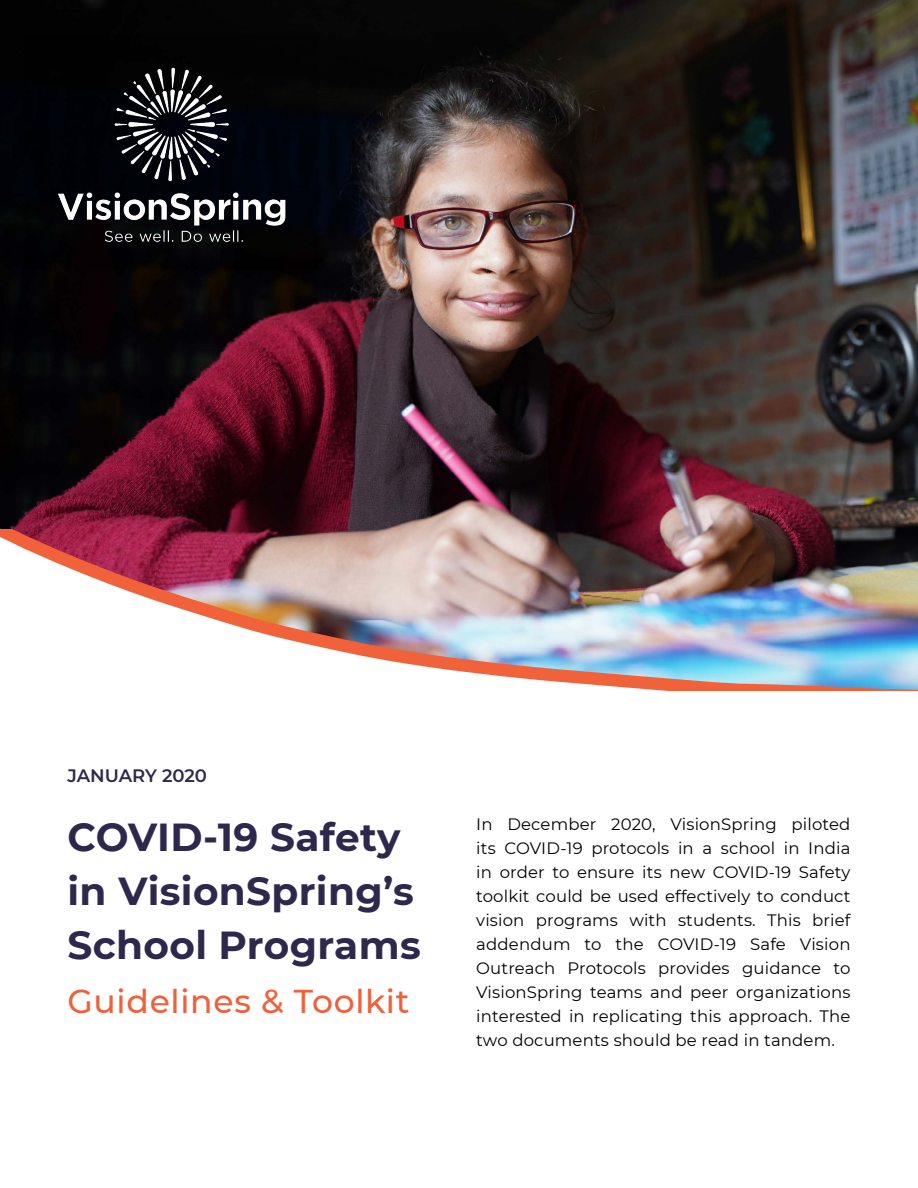
<style>
.page{position:relative;width:918px;height:1188px;background:#fff}
.page>*{position:absolute;margin:0;border:0;box-sizing:border-box;transform-origin:0 0}
.t1{font:700 39px/54px "Montserrat";letter-spacing:.01em;color:#2f284d}
.t2{font:500 33px "Montserrat";letter-spacing:.02em;color:#f0603b}
.t3{font:600 18px "Montserrat";letter-spacing:-.005em;color:#2f284d}
.t4{font:16.5px/24px "Montserrat";letter-spacing:.01em;color:#000;text-align:justify}
</style>
<div class="page">
<img style="left:0;top:0;width:918px;height:521px">
<img style="left:0;top:521px;width:918px;height:8px">
<img style="left:0;top:529px;width:918px;height:162px">
<img style="left:25px;top:34px;width:293px;height:236px">
<p class="t3" style="left:68px;top:763px;width:141px">JANUARY 2020</p>
<h1 class="t1" style="left:68px;top:809px;width:355px">COVID-19 Safety in VisionSpring’s<br>School Programs</h1>
<h2 class="t2" style="left:68px;top:979px;width:344px">Guidelines &amp; Toolkit</h2>
<p class="t4" style="left:476px;top:811px;width:376px">In December 2020, VisionSpring piloted its COVID-19 protocols in a school in India in order to ensure its new COVID-19 Safety toolkit could be used effectively to conduct vision programs with students. This brief addendum to the COVID-19 Safe Vision Outreach Protocols provides guidance to VisionSpring teams and peer organizations interested in replicating this approach. The two documents should be read in tandem.</p>
</div>
